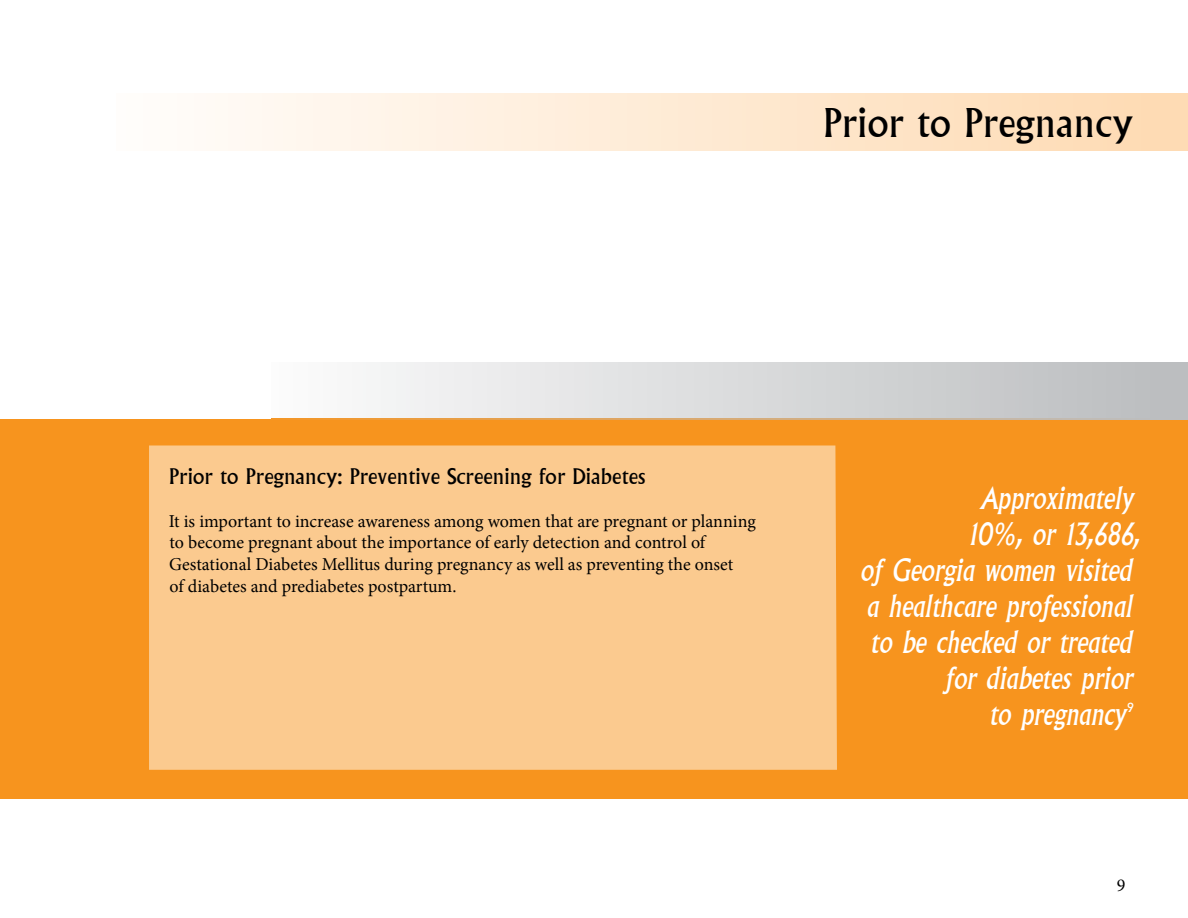
<style>
.page{position:relative;width:1188px;height:918px;background:#fff}
.page>*{position:absolute;margin:0;border:0;box-sizing:border-box;transform-origin:0 0}
.t1{font:38.7px "Albertus";color:#000}
.t2{font:italic 30px "Albertus";color:#fff}
.t3{font:21px "Albertus";color:#000}
.t4{font:18px/21.6px "Minion Pro";letter-spacing:-.005em;color:#000}
.t5{font:12.3px "Albertus";color:#fff}
</style>
<div class="page">
<div style="left:1px;top:419px;width:1187px;height:380px;background:#f7941e"></div>
<div style="left:271px;top:363px;width:917px;height:56px;background:linear-gradient(to right,#fcfcfc,#babcbe)"></div>
<svg style="left:286px;top:419px;width:902px;height:1px"></svg>
<div style="left:117px;top:94px;width:1071px;height:57px;background:linear-gradient(to right,#fffdfb,#fedab2)"></div>
<div style="left:149px;top:446px;width:688px;height:324px;background:#fbca8f"></div>
<h1 class="t1" style="left:823px;top:100px;width:312px">Prior to Pregnancy</h1>
<p class="t3" style="left:169px;top:464px;width:478px">Prior to Pregnancy: Preventive Screening for Diabetes</p>
<p class="t4" style="left:169px;top:510px;width:588px">It is important to increase awareness among women that are pregnant or planning to become pregnant about the importance of early detection and control of Gestational Diabetes Mellitus during pregnancy as well as preventing the onset<br>of diabetes and prediabetes postpartum.</p>
<h2 class="t2" style="left:981px;top:480px;width:154px">Approximately</h2>
<h2 class="t2" style="left:968px;top:516px;width:173px">10%, or 13,686,</h2>
<h2 class="t2" style="left:860px;top:552px;width:273px">of Georgia women visited</h2>
<h2 class="t2" style="left:866px;top:588px;width:268px">a healthcare professional</h2>
<h2 class="t2" style="left:871px;top:624px;width:263px">to be checked or treated</h2>
<h2 class="t2" style="left:945px;top:660px;width:189px">for diabetes prior</h2>
<h2 class="t2" style="left:989px;top:696px;width:138px">to pregnancy</h2>
<p class="t5" style="left:1127px;top:700px;width:8px">9</p>
<p class="t4" style="left:1117px;top:874px;width:10px">9</p>
</div>
